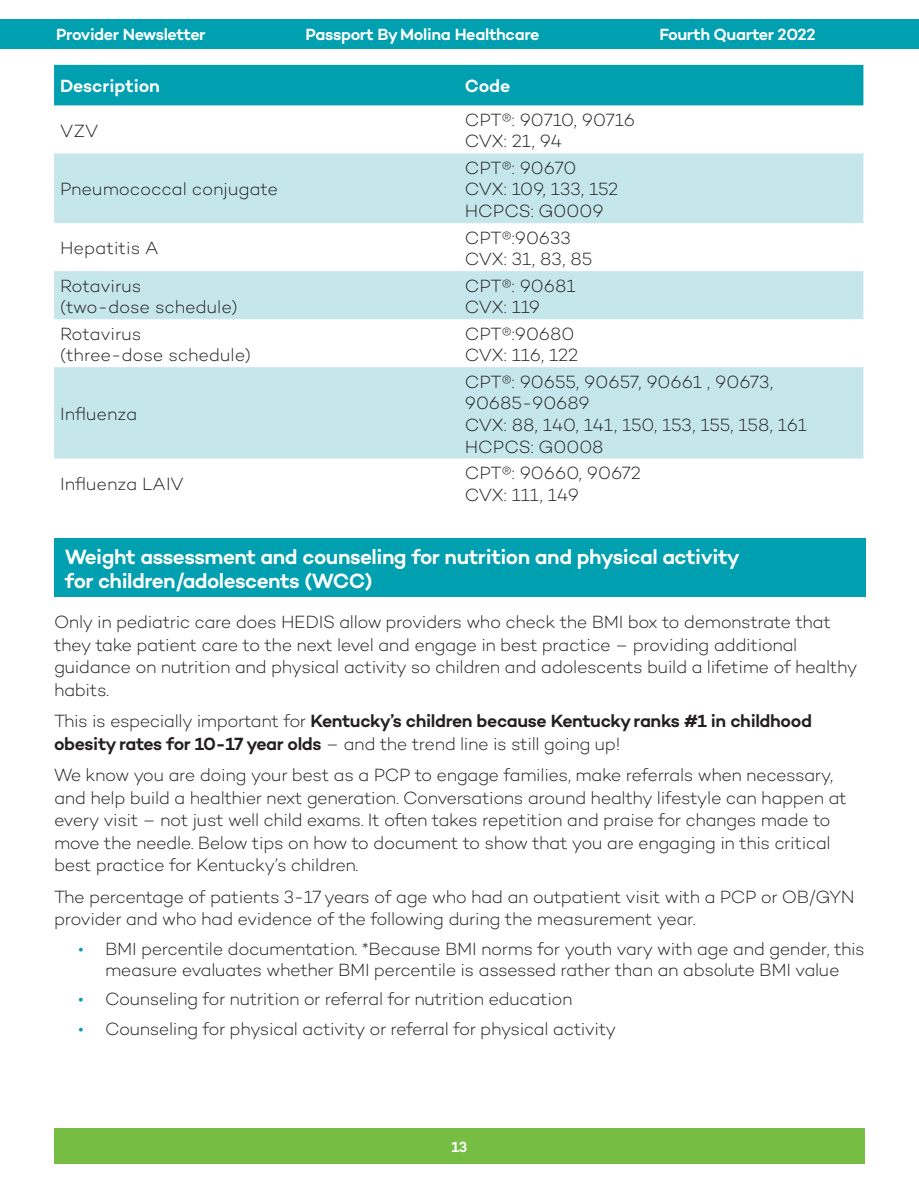
<style>
.page{position:relative;width:919px;height:1189px;background:#fff}
.page>*{position:absolute;margin:0;border:0;box-sizing:border-box;transform-origin:0 0}
.t1{font:600 21px/24px "Campton";letter-spacing:-.025em;color:#fff}
.t2{font:300 18px/22.5px "Campton";letter-spacing:-.02em;color:#231f20}
.t3{font:300 18px/21.6px "Campton";color:#231f20}
.t4{font:600 18px/22.5px "Campton";letter-spacing:-.02em;color:#231f20}
.t5{font:600 18px "Campton";letter-spacing:-.005em;color:#fff}
.t6{font:600 16.5px "Campton";letter-spacing:-.025em;color:#fff}
.t7{font:600 15px "Campton";color:#fff}
.s1{font-weight:300}
.s2{color:#00a0b0}
</style>
<div class="page">
<div style="left:54px;top:1128px;width:810px;height:35px;background:#75bd43"></div>
<div style="left:0;top:19px;width:918px;height:30px;background:#00a0b0"></div>
<div style="left:54px;top:538px;width:811px;height:58px;background:#00a0b0"></div>
<div style="left:54px;top:65px;width:809px;height:40px;background:#00a0b0"></div>
<svg style="left:54px;top:153px;width:809px;height:305px;fill:#c5e7ec"></svg>
<p class="t6" style="left:56px;top:24px;width:151px">Provider Newsletter</p>
<p class="t6" style="left:305px;top:24px;width:235px">Passport By Molina Healthcare</p>
<p class="t6" style="left:659px;top:24px;width:157px">Fourth Quarter 2022</p>
<p class="t5" style="left:60px;top:74px;width:101px">Description</p>
<p class="t5" style="left:464px;top:74px;width:47px">Code</p>
<p class="t2" style="left:60px;top:119px;width:40px">VZV</p>
<p class="t3" style="left:464px;top:108px;width:172px">CPT®: 90710, 90716<br>CVX: 21, 94</p>
<p class="t2" style="left:60px;top:178px;width:219px">Pneumococcal conjugate</p>
<p class="t3" style="left:464px;top:156px;width:155px">CPT®: 90670<br>CVX: 109, 133, 152<br>HCPCS: G0009</p>
<p class="t3" style="left:60px;top:237px;width:100px">Hepatitis A</p>
<p class="t3" style="left:464px;top:226px;width:129px">CPT®:90633<br>CVX: 31, 83, 85</p>
<p class="t2" style="left:60px;top:274px;width:179px;line-height:21.6px">Rotavirus<br>(two-dose schedule)</p>
<p class="t3" style="left:464px;top:274px;width:112px">CPT®: 90681<br>CVX: 119</p>
<p class="t2" style="left:60px;top:322px;width:192px;line-height:21.6px">Rotavirus<br>(three-dose schedule)</p>
<p class="t3" style="left:464px;top:322px;width:115px">CPT®:90680<br>CVX: 116, 122</p>
<p class="t3" style="left:60px;top:402px;width:79px">Influenza</p>
<p class="t3" style="left:464px;top:370px;width:343px">CPT®: 90655, 90657, 90661 , 90673,<br>90685-90689<br>CVX: 88, 140, 141, 150, 153, 155, 158, 161<br>HCPCS: G0008</p>
<p class="t3" style="left:60px;top:472px;width:125px">Influenza LAIV</p>
<p class="t3" style="left:464px;top:461px;width:177px">CPT®: 90660, 90672<br>CVX: 111, 149</p>
<h2 class="t1" style="left:65px;top:543px;width:675px">Weight assessment and counseling for nutrition and physical activity for children/adolescents (WCC)</h2>
<p class="t2" style="left:54px;top:610px;width:804px">Only in pediatric care does HEDIS allow providers who check the BMI box to demonstrate that they take patient care to the next level and engage in best practice – providing additional guidance on nutrition and physical activity so children and adolescents build a lifetime of healthy habits .</p>
<p class="t4" style="left:54px;top:709px;width:759px"><span class="s1">This is especially important for</span> Kentucky’s children because Kentucky ranks #1 in childhood obesity rates for 10-17 year olds <span class="s1">– and the trend line is still going up!</span></p>
<p class="t2" style="left:54px;top:763px;width:793px">We know you are doing your best as a PCP to engage families, make referrals when necessary, and help build a healthier next generation . Conversations around healthy lifestyle can happen at every visit – not just well child exams . It often takes repetition and praise for changes made to move the needle . Below tips on how to document to show that you are engaging in this critical best practice for Kentucky’s children .</p>
<p class="t2" style="left:54px;top:884px;width:801px">The percentage of patients 3-17 years of age who had an outpatient visit with a PCP or OB/GYN provider and who had evidence of the following during the measurement year .</p>
<p class="t2" style="left:78px;top:938px;width:787px;line-height:21px;text-align:center"><span class="s2">•</span> BMI percentile documentation . *Because BMI norms for youth vary with age and gender, this measure evaluates whether BMI percentile is assessed rather than an absolute BMI value</p>
<p class="t2" style="left:78px;top:987px;width:496px"><span class="s2">•</span> Counseling for nutrition or referral for nutrition education</p>
<p class="t2" style="left:78px;top:1016px;width:539px"><span class="s2">•</span> Counseling for physical activity or referral for physical activity</p>
<p class="t7" style="left:451px;top:1137px;width:18px">13</p>
</div>
